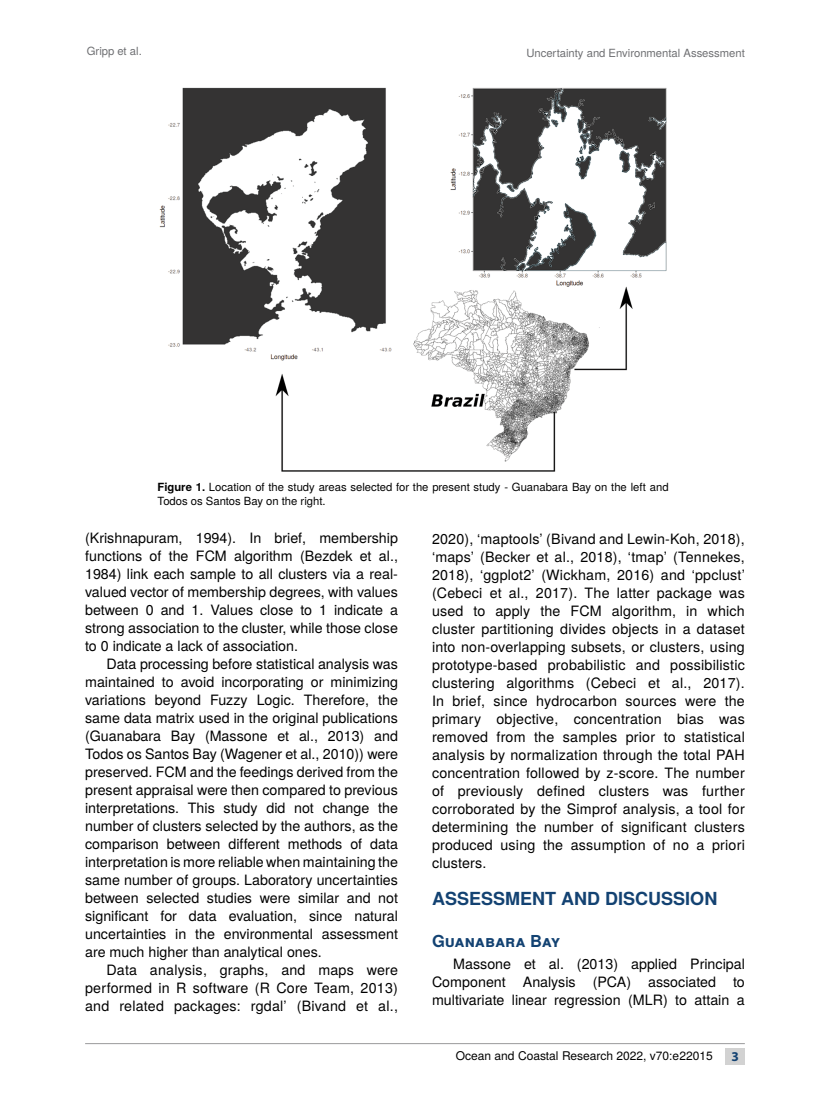
<style>
.page{position:relative;width:830px;height:1106px;background:#fff}
.page>*{position:absolute;margin:0;border:0;box-sizing:border-box;transform-origin:0 0}
.t1{font:700 18px "Te X Gyre Heros";color:#134272}
.t2{font:700 16.5px "Te X Gyre Heros";color:#134272}
.t3{font:14.25px/18px "Te X Gyre Heros";color:#000;text-align:justify}
.t4{font:700 13.5px "Myriad Pro";color:#134272}
.t5{font:12px "Te X Gyre Heros";color:#000}
.t6{font:11.25px/14.2px "Te X Gyre Heros";color:#000}
.t7{font:11.25px "Te X Gyre Heros";color:#6d6e71}
.s1{font-weight:700}
</style>
<div class="page">
<hr style="left:85px;top:1043px;width:659px;height:1px;background:#9a9a9b">
<div style="left:725px;top:1048px;width:19px;height:16px;background:#d2d2d2"></div>
<img style="left:159px;top:87px;width:508px;height:384px">
<p class="t7" style="left:87px;top:42px;width:56px">Gripp et al.</p>
<p class="t7" style="left:526px;top:44px;width:220px">Uncertainty and Environmental Assessment</p>
<p class="t6" style="left:157px;top:479px;width:512px"><span class="s1">Figure 1.</span> Location of the study areas selected for the present study - Guanabara Bay on the left and<br>Todos os Santos Bay on the right.</p>
<p class="t3" style="left:85px;top:528px;width:314px">(Krishnapuram, 1994). In brief, membership functions of the FCM algorithm (Bezdek et al., 1984) link each sample to all clusters via a real&shy;valued vector of membership degrees, with values between 0 and 1. Values close to 1 indicate a strong association to the cluster, while those close to 0 indicate a lack of association.</p>
<p class="t3" style="left:85px;top:653px;width:314px;text-indent:21px">Data processing before statistical analysis was maintained to avoid incorporating or minimizing variations beyond Fuzzy Logic. Therefore, the same data matrix used in the original publications (Guanabara Bay (Massone et al., 2013) and Todos os Santos Bay (Wagener et al., 2010)) were preserved. FCM and the feedings derived from the present appraisal were then compared to previous interpretations. This study did not change the number of clusters selected by the authors, as the comparison between different methods of data interpretation is more reliable when maintaining the same number of groups. Laboratory uncertainties between selected studies were similar and not significant for data evaluation, since natural uncertainties in the environmental assessment are much higher than analytical ones.</p>
<p class="t3" style="left:85px;top:959px;width:314px;text-indent:21px">Data analysis, graphs, and maps were performed in R software (R Core Team, 2013) and related packages: rgdal’ (Bivand et al.,</p>
<p class="t3" style="left:432px;top:529px;width:314px">2020), ‘maptools’ (Bivand and Lewin-Koh, 2018), ‘maps’ (Becker et al., 2018), ‘tmap’ (Tennekes, 2018), ‘ggplot2’ (Wickham, 2016) and ‘ppclust’ (Cebeci et al., 2017). The latter package was used to apply the FCM algorithm, in which cluster partitioning divides objects in a dataset into non-overlapping subsets, or clusters, using prototype-based probabilistic and possibilistic clustering algorithms (Cebeci et al., 2017).<br>In brief, since hydrocarbon sources were the primary objective, concentration bias was removed from the samples prior to statistical analysis by normalization through the total PAH concentration followed by z-score. The number of previously defined clusters was further corroborated by the Simprof analysis, a tool for determining the number of significant clusters produced using the assumption of no a priori clusters.</p>
<p class="t1" style="left:432px;top:884px;width:287px">ASSESSMENT AND DISCUSSION</p>
<p class="t2" style="left:432px;top:928px;width:130px">Guanabara Bay</p>
<p class="t3" style="left:432px;top:954px;width:314px;text-indent:21px">Massone et al. (2013) applied Principal Component Analysis (PCA) associated to multivariate linear regression (MLR) to attain a</p>
<p class="t5" style="left:455px;top:1046px;width:258px">Ocean and Coastal Research 2022, v70:e22015</p>
<p class="t4" style="left:731px;top:1047px;width:9px">3</p>
</div>
